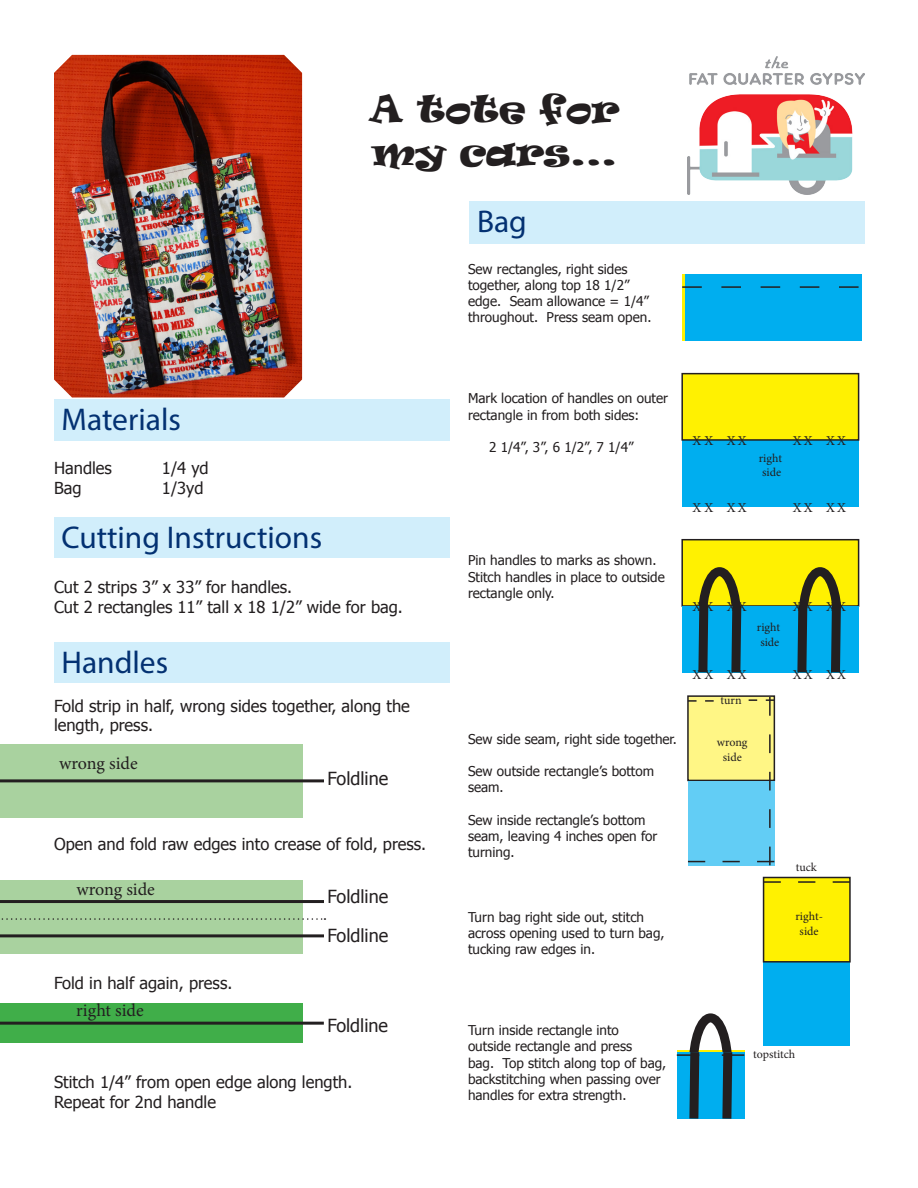
<style>
.page{position:relative;width:918px;height:1188px;background:#fff}
.page>*{position:absolute;margin:0;border:0;box-sizing:border-box;transform-origin:0 0}
.t1{font:36px "Ravie";color:#231f20}
.t2{font:31.5px "Myriad Pro";color:#033172}
.t3{font:18px "Tahoma";color:#231f20}
.t4{font:18px "Minion Pro";color:#231f20}
.t5{font:16.5px/19.8px "Tahoma";color:#231f20}
.t6{font:13.5px/16.2px "Tahoma";color:#231f20}
.t7{font:13.5px "Minion Pro";letter-spacing:.145em;color:#231f20}
.t8{font:12px/14.4px "Minion Pro";color:#231f20;text-align:center}
</style>
<div class="page">
<div style="left:682px;top:540px;width:177px;height:66px;background:#fff101"></div>
<div style="left:681px;top:539px;width:178px;height:68px;border:2px solid #231f20"></div>
<div style="left:798px;top:567px;width:44px;height:105px;border:9px solid #231f20;border-radius:50%"></div>
<img style="left:688px;top:56px;width:176px;height:139px">
<div style="left:54px;top:517px;width:396px;height:40px;background:#d1eefb"></div>
<div style="left:54px;top:399px;width:396px;height:41px;background:#d1eefb"></div>
<div style="left:54px;top:642px;width:396px;height:41px;background:#d1eefb"></div>
<div style="left:0;top:744px;width:302px;height:74px;background:#a9d29f"></div>
<hr style="left:0;top:779px;width:324px;height:3px;background:#231f20">
<div style="left:0;top:880px;width:302px;height:74px;background:#a9d29f"></div>
<svg style="left:1px;top:918px;width:324px;height:2px"></svg>
<hr style="left:0;top:900px;width:324px;height:3px;background:#231f20">
<hr style="left:0;top:934px;width:324px;height:3px;background:#231f20">
<div style="left:0;top:1003px;width:302px;height:40px;background:#40ae49"></div>
<hr style="left:0;top:1022px;width:324px;height:3px;background:#231f20">
<div style="left:470px;top:201px;width:396px;height:43px;background:#d1eefb"></div>
<div style="left:685px;top:274px;width:177px;height:67px;background:#00aeef"></div>
<svg style="left:682px;top:286px;width:177px;height:2px"></svg>
<div style="left:682px;top:440px;width:177px;height:66px;background:#00aeef"></div>
<div style="left:682px;top:374px;width:177px;height:66px;background:#fff101"></div>
<div style="left:681px;top:373px;width:178px;height:68px;border:2px solid #231f20"></div>
<div style="left:698px;top:567px;width:43px;height:105px;border:9px solid #231f20;border-radius:50%"></div>
<div style="left:682px;top:606px;width:177px;height:66px;background:#00aeef"></div>
<svg style="left:826px;top:597px;width:20px;height:76px"></svg>
<svg style="left:694px;top:597px;width:19px;height:76px"></svg>
<svg style="left:727px;top:597px;width:19px;height:76px"></svg>
<svg style="left:793px;top:597px;width:19px;height:76px"></svg>
<div style="left:689px;top:1013px;width:43px;height:106px;border:9px solid #231f20;border-radius:50%"></div>
<svg style="left:677px;top:1043px;width:67px;height:76px;background:#1f8db2"></svg>
<div style="left:687px;top:695px;width:88px;height:86px;border:2px solid #231f20"></div>
<svg style="left:688px;top:697px;width:86px;height:168px;background:#aadab8"></svg>
<div style="left:764px;top:962px;width:86px;height:84px;background:#00aeef"></div>
<div style="left:764px;top:878px;width:86px;height:84px;background:#fff101"></div>
<div style="left:763px;top:877px;width:88px;height:86px;border:2px solid #231f20"></div>
<svg style="left:764px;top:881px;width:86px;height:2px"></svg>
<img style="left:54px;top:55px;width:248px;height:343px">
<p class="t1" style="left:370px;top:84px;width:251px">A tote for</p>
<p class="t1" style="left:372px;top:127px;width:247px">my cars...</p>
<p class="t2" style="left:477px;top:202px;width:51px">Bag</p>
<p class="t6" style="left:468px;top:260px;width:185px">Sew rectangles, right sides together, along top 18 1/2” edge. Seam allowance = 1/4” throughout. Press seam open.</p>
<p class="t2" style="left:62px;top:400px;width:121px">Materials</p>
<p class="t5" style="left:54px;top:457px;width:59px">Handles</p>
<p class="t5" style="left:162px;top:457px;width:48px">1/4 yd</p>
<p class="t5" style="left:54px;top:477px;width:29px">Bag</p>
<p class="t5" style="left:162px;top:477px;width:43px">1/3yd</p>
<p class="t2" style="left:62px;top:518px;width:262px">Cutting Instructions</p>
<p class="t5" style="left:54px;top:576px;width:240px">Cut 2 strips 3” x 33” for handles.</p>
<p class="t5" style="left:54px;top:596px;width:350px">Cut 2 rectangles 11” tall x 18 1/2” wide for bag.</p>
<p class="t2" style="left:62px;top:643px;width:108px">Handles</p>
<p class="t5" style="left:54px;top:695px;width:357px">Fold strip in half, wrong sides together, along the length, press.</p>
<p class="t4" style="left:59px;top:751px;width:80px">wrong side</p>
<p class="t3" style="left:328px;top:767px;width:62px">Foldline</p>
<p class="t5" style="left:54px;top:834px;width:374px">Open and fold raw edges into crease of fold, press.</p>
<p class="t4" style="left:76px;top:878px;width:80px">wrong side</p>
<p class="t5" style="left:54px;top:972px;width:180px">Fold in half again, press.</p>
<p class="t4" style="left:76px;top:998px;width:69px">right side</p>
<p class="t3" style="left:328px;top:885px;width:62px">Foldline</p>
<p class="t3" style="left:328px;top:924px;width:62px">Foldline</p>
<p class="t3" style="left:327px;top:1013px;width:62px">Foldline</p>
<p class="t5" style="left:54px;top:1071px;width:300px">Stitch 1/4” from open edge along length.</p>
<p class="t5" style="left:54px;top:1091px;width:164px">Repeat for 2nd handle</p>
<p class="t6" style="left:468px;top:390px;width:202px">Mark location of handles on outer rectangle in from both sides:</p>
<p class="t6" style="left:489px;top:438px;width:146px">2 1/4”, 3”, 6 1/2”, 7 1/4”</p>
<p class="t6" style="left:468px;top:552px;width:198px">Pin handles to marks as shown.<br>Stitch handles in place to outside rectangle only.</p>
<p class="t6" style="left:468px;top:730px;width:210px">Sew side seam, right side together.</p>
<p class="t6" style="left:468px;top:762px;width:188px">Sew outside rectangle’s bottom seam.</p>
<p class="t6" style="left:468px;top:811px;width:191px">Sew inside rectangle’s bottom seam, leaving 4 inches open for turning.</p>
<p class="t6" style="left:468px;top:908px;width:198px">Turn bag right side out, stitch across opening used to turn bag, tucking raw edges in.</p>
<p class="t7" style="left:693px;top:431px;width:22px">XX</p>
<p class="t7" style="left:727px;top:431px;width:21px">XX</p>
<p class="t7" style="left:793px;top:431px;width:21px">XX</p>
<p class="t7" style="left:826px;top:431px;width:21px">XX</p>
<p class="t8" style="left:759px;top:451px;width:25px">right</p>
<p class="t8" style="left:762px;top:465px;width:21px">side</p>
<p class="t7" style="left:693px;top:499px;width:22px">XX</p>
<p class="t7" style="left:727px;top:499px;width:21px">XX</p>
<p class="t7" style="left:793px;top:499px;width:21px">XX</p>
<p class="t7" style="left:826px;top:499px;width:21px">XX</p>
<p class="t7" style="left:693px;top:597px;width:22px">XX</p>
<p class="t7" style="left:727px;top:597px;width:21px">XX</p>
<p class="t7" style="left:793px;top:597px;width:21px">XX</p>
<p class="t7" style="left:826px;top:597px;width:21px">XX</p>
<p class="t8" style="left:757px;top:620px;width:25px">right</p>
<p class="t8" style="left:760px;top:635px;width:21px">side</p>
<p class="t7" style="left:693px;top:665px;width:22px">XX</p>
<p class="t7" style="left:727px;top:665px;width:21px">XX</p>
<p class="t7" style="left:793px;top:665px;width:21px">XX</p>
<p class="t7" style="left:826px;top:665px;width:21px">XX</p>
<p class="t8" style="left:721px;top:693px;width:22px">turn</p>
<p class="t8" style="left:717px;top:735px;width:32px">wrong side</p>
<p class="t8" style="left:796px;top:860px;width:22px">tuck</p>
<p class="t8" style="left:795px;top:909px;width:29px">right&shy;side</p>
<p class="t6" style="left:468px;top:1021px;width:200px">Turn inside rectangle into<br>outside rectangle and press<br>bag. Top stitch along top of bag, backstitching when passing over handles for extra strength.</p>
<p class="t8" style="left:753px;top:1047px;width:43px">topstitch</p>
</div>
